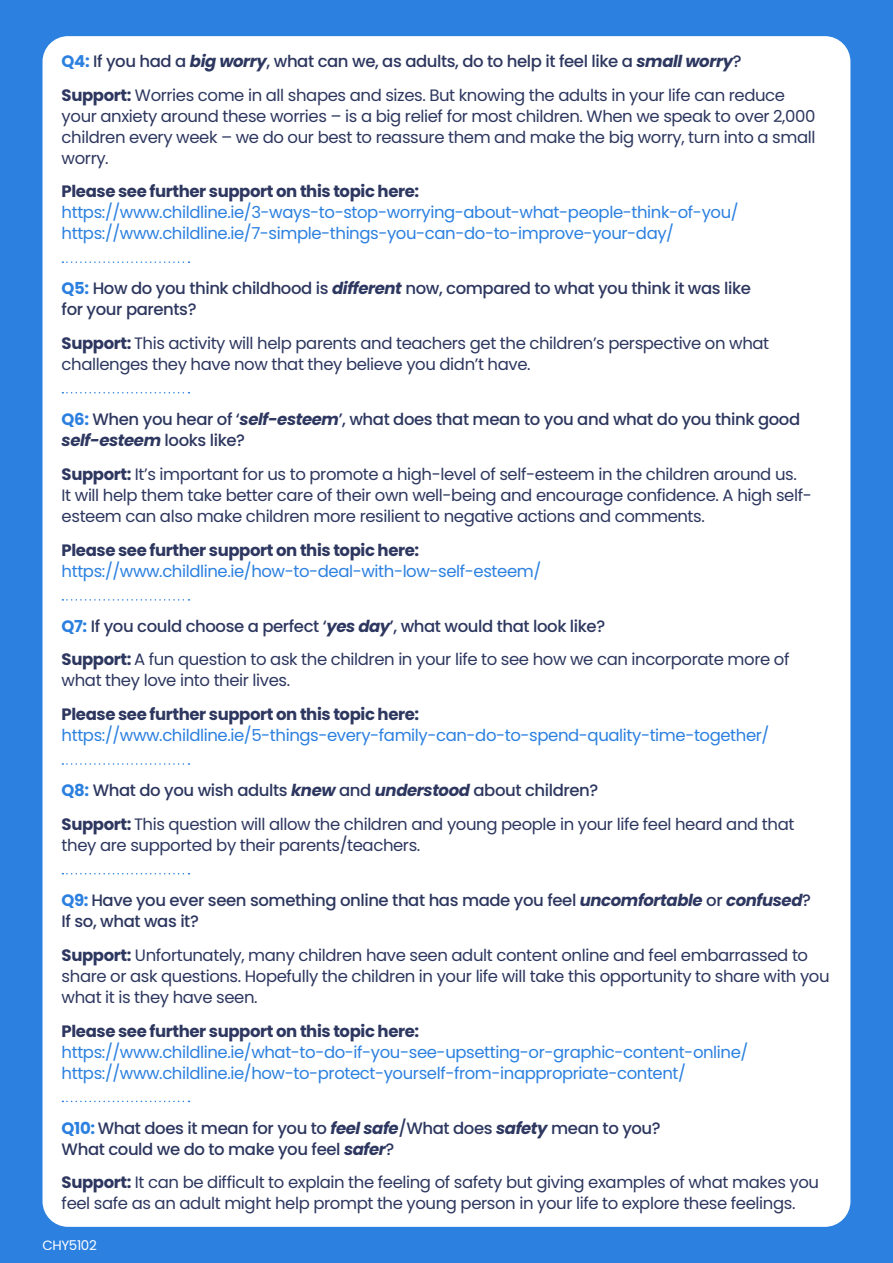
<style>
.page{position:relative;width:893px;height:1263px;background:#2b80e0}
.page>*{position:absolute;margin:0;border:0;box-sizing:border-box;transform-origin:0 0}
.t1{font:16.5px/21px "Poppins";letter-spacing:-.025em;color:#2d375f}
.t2{font:16.5px/21px "Poppins";letter-spacing:-.025em;color:#2b80e0}
.t3{font:500 16.5px/21px "Poppins";letter-spacing:-.025em;color:#2d375f}
.t4{font:700 16.5px "Poppins";letter-spacing:-.025em;color:#2d375f}
.t5{font:13.5px "Poppins";letter-spacing:-.03em;color:#fff}
.s1{font-weight:700;color:#2b80e0}
.s2{font-weight:500}
.s3{font-weight:700;font-style:italic}
.s4{font-weight:700}
</style>
<div class="page">
<div style="left:43px;top:36px;width:807px;height:1191px;background:#fff;border-radius:26px"></div>
<svg style="left:62px;top:261px;width:127px;height:2px"></svg>
<svg style="left:62px;top:392px;width:127px;height:1px"></svg>
<svg style="left:62px;top:599px;width:127px;height:2px"></svg>
<svg style="left:62px;top:763px;width:127px;height:2px"></svg>
<svg style="left:62px;top:873px;width:127px;height:1px"></svg>
<svg style="left:62px;top:1101px;width:127px;height:1px"></svg>
<p class="t1" style="left:62px;top:44px;width:725px;line-height:33.8px"><span class="s1">Q4:</span> <span class="s2">If you had a</span> <span class="s3">big worry</span><span class="s2">, what can we, as adults, do to help it feel like a</span> <span class="s3">small worry</span><span class="s2">?<br></span><span class="s4">Support:</span> Worries come in all shapes and sizes. But knowing the adults in your life can reduce</p>
<p class="t1" style="left:62px;top:105px;width:755px;text-align:justify">your anxiety around these worries – is a big relief for most children. When we speak to over 2,000 children every week – we do our best to reassure them and make the big worry, turn into a small worry.</p>
<p class="t4" style="left:62px;top:182px;width:359px">Please see further support on this topic here:</p>
<p class="t2" style="left:62px;top:202px;width:678px">https://www.childline.ie/3-ways-to-stop-worrying-about-what-people-think-of-you/ https://www.childline.ie/7-simple-things-you-can-do-to-improve-your-day/</p>
<p class="t3" style="left:62px;top:278px;width:691px"><span class="s1">Q5:</span> How do you think childhood is <span class="s3">different</span> now, compared to what you think it was like for your parents?</p>
<p class="t1" style="left:62px;top:333px;width:709px"><span class="s4">Support:</span> This activity will help parents and teachers get the children’s perspective on what challenges they have now that they believe you didn’t have.</p>
<p class="t3" style="left:62px;top:409px;width:740px"><span class="s1">Q6:</span> When you hear of ‘<span class="s3">self-esteem</span>’, what does that mean to you and what do you think good <span class="s3">self-esteem</span> looks like?</p>
<p class="t1" style="left:62px;top:464px;width:752px"><span class="s4">Support:</span> It’s important for us to promote a high-level of self-esteem in the children around us.<br>It will help them take better care of their own well-being and encourage confidence. A high self&shy;esteem can also make children more resilient to negative actions and comments.</p>
<p class="t4" style="left:62px;top:540px;width:359px">Please see further support on this topic here:</p>
<p class="t2" style="left:62px;top:560px;width:481px">https://www.childline.ie/how-to-deal-with-low-self-esteem/</p>
<p class="t1" style="left:62px;top:609px;width:729px;line-height:33.8px"><span class="s1">Q7:</span> <span class="s2">If you could choose a perfect ‘</span><span class="s3">yes day</span><span class="s2">’, what would that look like?<br></span><span class="s4">Support:</span> A fun question to ask the children in your life to see how we can incorporate more of</p>
<p class="t1" style="left:62px;top:670px;width:230px">what they love into their lives.</p>
<p class="t4" style="left:62px;top:705px;width:359px">Please see further support on this topic here:</p>
<p class="t2" style="left:62px;top:725px;width:709px">https://www.childline.ie/5-things-every-family-can-do-to-spend-quality-time-together/</p>
<p class="t1" style="left:62px;top:774px;width:734px;line-height:33.8px"><span class="s1">Q8:</span> <span class="s2">What do you wish adults</span> <span class="s3">knew</span> <span class="s2">and</span> <span class="s3">understood</span> <span class="s2">about children?<br></span><span class="s4">Support:</span> This question will allow the children and young people in your life feel heard and that</p>
<p class="t1" style="left:62px;top:835px;width:360px">they are supported by their parents/teachers.</p>
<p class="t3" style="left:62px;top:890px;width:751px"><span class="s1">Q9:</span> Have you ever seen something online that has made you feel <span class="s3">uncomfortable</span> or <span class="s3">confused</span>?<br>If so, what was it?</p>
<p class="t1" style="left:62px;top:945px;width:769px"><span class="s4">Support:</span> Unfortunately, many children have seen adult content online and feel embarrassed to share or ask questions. Hopefully the children in your life will take this opportunity to share with you what it is they have seen.</p>
<p class="t4" style="left:62px;top:1021px;width:359px">Please see further support on this topic here:</p>
<p class="t2" style="left:62px;top:1041px;width:688px">https://www.childline.ie/what-to-do-if-you-see-upsetting-or-graphic-content-online/ https://www.childline.ie/how-to-protect-yourself-from-inappropriate-content/</p>
<p class="t3" style="left:62px;top:1117px;width:601px"><span class="s1">Q10:</span> What does it mean for you to <span class="s3">feel safe</span>/What does <span class="s3">safety</span> mean to you?<br>What could we do to make you feel <span class="s3">safer</span>?</p>
<p class="t1" style="left:62px;top:1172px;width:759px"><span class="s4">Support:</span> It can be difficult to explain the feeling of safety but giving examples of what makes you feel safe as an adult might help prompt the young person in your life to explore these feelings.</p>
<p class="t5" style="left:43px;top:1238px;width:56px">CHY5102</p>
</div>
